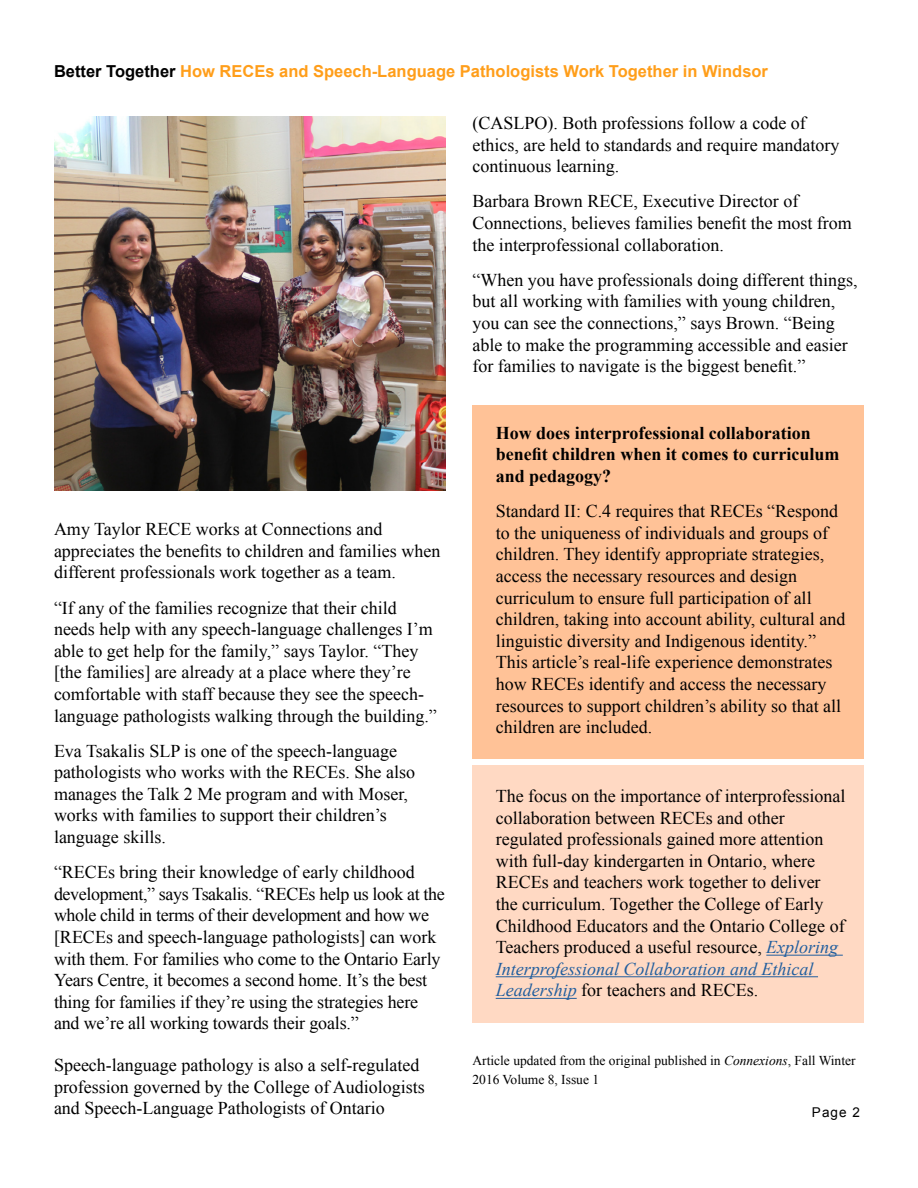
<style>
.page{position:relative;width:918px;height:1188px;background:#fff}
.page>*{position:absolute;margin:0;border:0;box-sizing:border-box;transform-origin:0 0}
.t1{font:18px/21.6px "Times New Roman";color:#000}
.t2{font:700 18px/21.6px "Times New Roman";color:#000}
.t3{font:700 16.5px "Arial";color:#ff9e1a}
.t4{font:13.5px/19.8px "Times New Roman";color:#000}
.t5{font:13.5px "Arial";color:#000}
.s1{color:#000}
.s2{font-style:italic;color:#215e9e}
.s3{font-style:italic}
</style>
<div class="page">
<img style="left:54px;top:117px;width:392px;height:374px">
<div style="left:472px;top:405px;width:392px;height:353px;background:#ffc297"></div>
<div style="left:472px;top:766px;width:392px;height:257px;background:#ffd9c3"></div>
<hr style="left:766px;top:955px;width:77px;height:1px;background:#215e9e">
<hr style="left:496px;top:976px;width:322px;height:1px;background:#215e9e">
<hr style="left:496px;top:998px;width:81px;height:1px;background:#215e9e">
<p class="t3" style="left:54px;top:60px;width:716px"><span class="s1">Better Together</span> How RECEs and Speech-Language Pathologists Work Together in Windsor</p>
<p class="t1" style="left:54px;top:518px;width:388px">Amy Taylor RECE works at Connections and appreciates the benefits to children and families when different professionals work together as a team.</p>
<p class="t1" style="left:54px;top:596px;width:384px">“If any of the families recognize that their child needs help with any speech-language challenges I’m able to get help for the family,” says Taylor. “They [the families] are already at a place where they’re comfortable with staff because they see the speech&shy;language pathologists walking through the building.”</p>
<p class="t1" style="left:54px;top:740px;width:363px">Eva Tsakalis SLP is one of the speech-language pathologists who works with the RECEs. She also manages the Talk 2 Me program and with Moser, works with families to support their children’s language skills.</p>
<p class="t1" style="left:54px;top:861px;width:392px">“RECEs bring their knowledge of early childhood development,” says Tsakalis. “RECEs help us look at the whole child in terms of their development and how we [RECEs and speech-language pathologists] can work with them. For families who come to the Ontario Early Years Centre, it becomes a second home. It’s the best thing for families if they’re using the strategies here and we’re all working towards their goals.”</p>
<p class="t1" style="left:54px;top:1054px;width:372px">Speech-language pathology is also a self-regulated profession governed by the College of Audiologists and Speech-Language Pathologists of Ontario</p>
<p class="t1" style="left:472px;top:112px;width:368px">(CASLPO). Both professions follow a code of ethics, are held to standards and require mandatory continuous learning.</p>
<p class="t1" style="left:472px;top:190px;width:381px">Barbara Brown RECE, Executive Director of<br>Connections, believes families benefit the most from the interprofessional collaboration.</p>
<p class="t1" style="left:472px;top:269px;width:387px">“When you have professionals doing different things, but all working with families with young children, you can see the connections,” says Brown. “Being able to make the programming accessible and easier for families to navigate is the biggest benefit.”</p>
<p class="t2" style="left:496px;top:422px;width:345px">How does interprofessional collaboration benefit children when it comes to curriculum and pedagogy?</p>
<p class="t1" style="left:496px;top:500px;width:351px">Standard II: C.4 requires that RECEs “Respond to the uniqueness of individuals and groups of children. They identify appropriate strategies, access the necessary resources and design curriculum to ensure full participation of all children, taking into account ability, cultural and linguistic diversity and Indigenous identity.” This article’s real-life experience demonstrates how RECEs identify and access the necessary resources to support children’s ability so that all children are included.</p>
<p class="t1" style="left:496px;top:785px;width:351px">The focus on the importance of interprofessional collaboration between RECEs and other regulated professionals gained more attention with full-day kindergarten in Ontario, where RECEs and teachers work together to deliver the curriculum. Together the College of Early Childhood Educators and the Ontario College of Teachers produced a useful resource, <span class="s2">Exploring Interprofessional Collaboration and Ethical Leadership</span> for teachers and RECEs.</p>
<p class="t4" style="left:472px;top:1050px;width:385px">Article updated from the original published in <span class="s3">Connexions</span>, Fall Winter<br>2016 Volume 8, Issue 1</p>
<p class="t5" style="left:812px;top:1103px;width:50px">Page 2</p>
</div>
